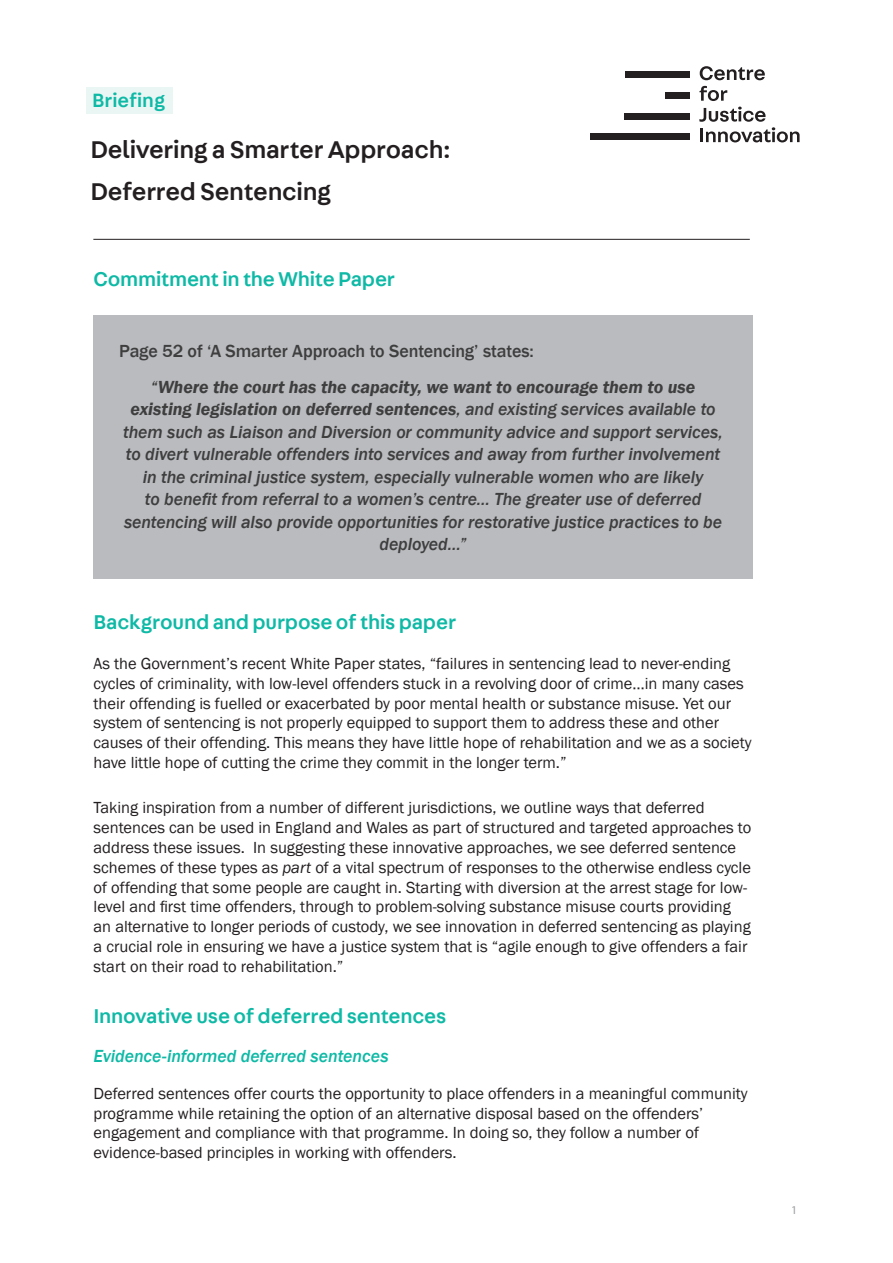
<style>
.page{position:relative;width:893px;height:1263px;background:#fff}
.page>*{position:absolute;margin:0;border:0;box-sizing:border-box;transform-origin:0 0}
.BODY{font:500 25.5px/42px "Fabriga";letter-spacing:-.01em;color:#231f20}
.HEADER_1{font:500 21px "Fabriga";letter-spacing:-.01em;color:#0eb9a6}
.Header_3{font:500 21px "Fabriga";letter-spacing:-.01em;color:#0eb9a6}
.briefing_label{font:500 20.25px "Fabriga";color:#0eb9a6}
.HEADER-2{font:italic 500 18px/22.5px "Franklin Gothic";letter-spacing:-.01em;color:#3e3e3f;text-align:center}
.HEADER-2-2{font:500 18px "Franklin Gothic";letter-spacing:-.005em;color:#3e3e3f}
.Header_4{font:italic 500 18px "Franklin Gothic";letter-spacing:-.005em;color:#0eb9a6}
.HEADER_1-2{font:16.5px/19.8px "Franklin Gothic";color:#231f20}
.Paragraph_Style_1{font:12px "Myriad Pro";color:#9d9fa2}
.s1{font-weight:600}
.s2{font-style:italic}
</style>
<div class="page">
<hr style="left:93px;top:239px;width:657px;height:1px;background:#231f20">
<svg style="left:700px;top:66px;width:65px;height:14px"></svg>
<svg style="left:699px;top:86px;width:28px;height:15px"></svg>
<svg style="left:699px;top:107px;width:101px;height:35px"></svg>
<div style="left:625px;top:71px;width:64px;height:7px;background:#231f20"></div>
<div style="left:665px;top:92px;width:24px;height:7px;background:#231f20"></div>
<div style="left:624px;top:113px;width:65px;height:7px;background:#231f20"></div>
<div style="left:590px;top:134px;width:99px;height:6px;background:#231f20"></div>
<div style="left:86px;top:88px;width:86px;height:26px;background:#eaf6f4"></div>
<div style="left:94px;top:316px;width:659px;height:263px;background:#babbbe"></div>
<p class="briefing_label" style="left:92px;top:86px;width:74px">Briefing</p>
<p class="BODY" style="left:90px;top:128px;width:362px">Delivering a Smarter Approach:<br>Deferred Sentencing</p>
<p class="Header_3" style="left:94px;top:265px;width:303px">Commitment in the White Paper</p>
<p class="HEADER-2-2" style="left:119px;top:340px;width:416px">Page 52 of ‘A Smarter Approach to Sentencing’ states:</p>
<p class="HEADER-2" style="left:123px;top:375px;width:601px">“<span class="s1">Where the court has the capacity, we want to encourage them to use existing legislation on deferred sentences</span>, and existing services available to them such as Liaison and Diversion or community advice and support services, to divert vulnerable offenders into services and away from further involvement in the criminal justice system, especially vulnerable women who are likely<br>to benefit from referral to a women’s centre… The greater use of deferred sentencing will also provide opportunities for restorative justice practices to be deployed…”</p>
<p class="HEADER_1" style="left:94px;top:608px;width:364px">Background and purpose of this paper</p>
<p class="HEADER_1-2" style="left:94px;top:654px;width:660px">As the Government’s recent White Paper states, “failures in sentencing lead to never-ending cycles of criminality, with low-level offenders stuck in a revolving door of crime…in many cases their offending is fuelled or exacerbated by poor mental health or substance misuse. Yet our system of sentencing is not properly equipped to support them to address these and other causes of their offending. This means they have little hope of rehabilitation and we as a society have little hope of cutting the crime they commit in the longer term.”</p>
<p class="HEADER_1-2" style="left:94px;top:798px;width:659px">Taking inspiration from a number of different jurisdictions, we outline ways that deferred sentences can be used in England and Wales as part of structured and targeted approaches to address these issues. In suggesting these innovative approaches, we see deferred sentence schemes of these types as <span class="s2">part</span> of a vital spectrum of responses to the otherwise endless cycle of offending that some people are caught in. Starting with diversion at the arrest stage for low&shy;level and first time offenders, through to problem-solving substance misuse courts providing an alternative to longer periods of custody, we see innovation in deferred sentencing as playing a crucial role in ensuring we have a justice system that is “agile enough to give offenders a fair start on their road to rehabilitation.”</p>
<p class="HEADER_1" style="left:94px;top:1001px;width:354px">Innovative use of deferred sentences</p>
<p class="Header_4" style="left:94px;top:1045px;width:297px">Evidence-informed deferred sentences</p>
<p class="HEADER_1-2" style="left:94px;top:1084px;width:656px">Deferred sentences offer courts the opportunity to place offenders in a meaningful community programme while retaining the option of an alternative disposal based on the offenders’ engagement and compliance with that programme. In doing so, they follow a number of evidence-based principles in working with offenders.</p>
<p class="Paragraph_Style_1" style="left:791px;top:1203px;width:8px">1</p>
</div>
